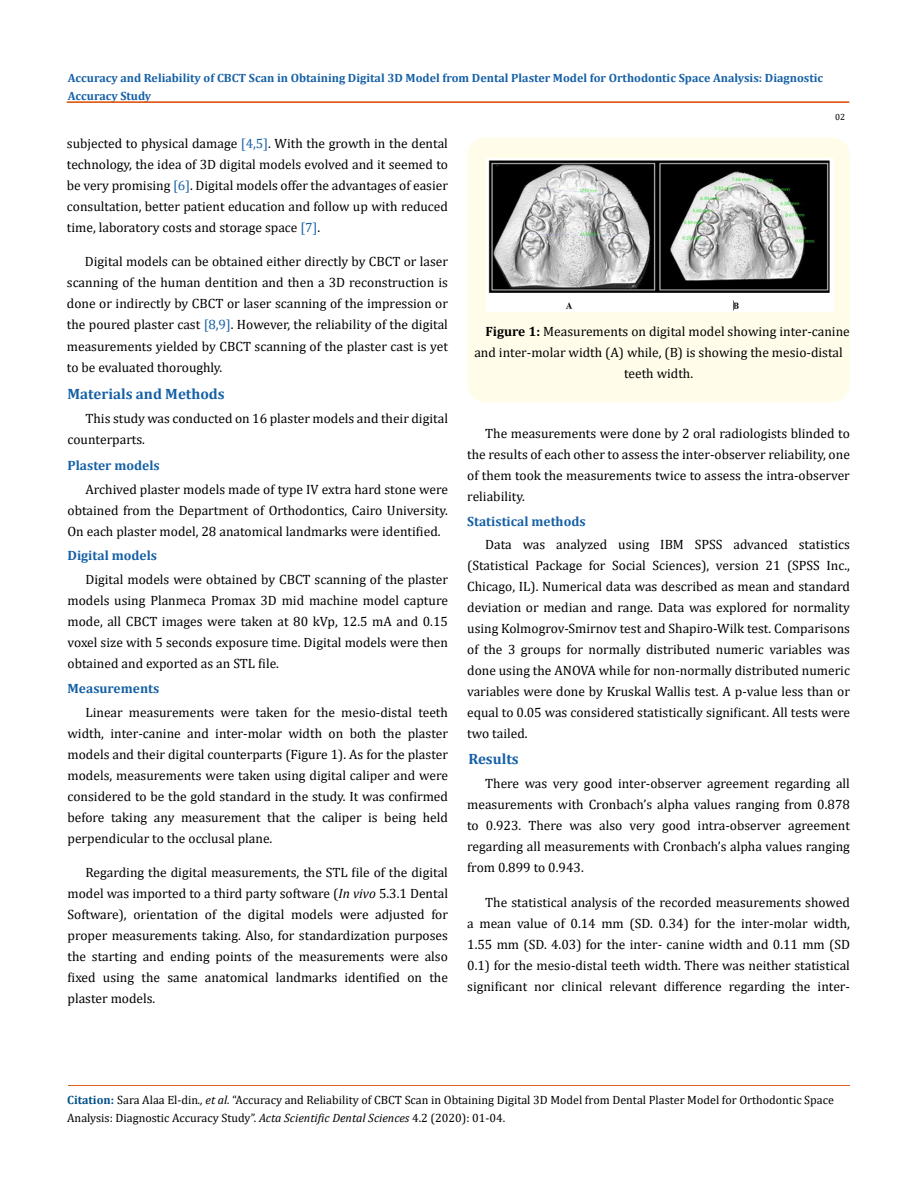
<style>
.page{position:relative;width:917px;height:1188px;background:#fff}
.page>*{position:absolute;margin:0;border:0;box-sizing:border-box;transform-origin:0 0}
.t1{font:700 15px "Cambria";color:#1560a6}
.t2{font:13.5px/21px "Cambria";color:#000;text-align:justify}
.t3{font:700 13.5px "Cambria";color:#1560a6}
.t4{font:12px/18px "Cambria";color:#000}
.t5{font:700 12px/18px "Cambria";color:#1560a6}
.t6{font:9px "Cambria";color:#000}
.s1{color:#1560a6}
.s2{font-weight:700}
.s3{font-style:italic}
.s4{font-weight:700;color:#035089}
</style>
<div class="page">
<div style="left:467px;top:137px;width:382px;height:265px;background:#fffde9;border-radius:18px"></div>
<img style="left:486px;top:159px;width:347px;height:153px">
<div style="left:67px;top:102px;width:782px;height:1px;border:1px solid #e05d1a"></div>
<hr style="left:68px;top:1086px;width:781px;height:1px;background:#e05d1a">
<p class="t5" style="left:68px;top:69px;width:756px">Accuracy and Reliability of CBCT Scan in Obtaining Digital 3D Model from Dental Plaster Model for Orthodontic Space Analysis: Diagnostic<br>Accuracy Study</p>
<p class="t2" style="left:67px;top:133px;width:382px">subjected to physical damage <span class="s1">[4,5]</span>. With the growth in the dental technology, the idea of 3D digital models evolved and it seemed to be very promising <span class="s1">[6]</span>. Digital models offer the advantages of easier consultation, better patient education and follow up with reduced time, laboratory costs and storage space <span class="s1">[7]</span>.</p>
<p class="t2" style="left:67px;top:251px;width:382px;text-indent:18px">Digital models can be obtained either directly by CBCT or laser scanning of the human dentition and then a 3D reconstruction is done or indirectly by CBCT or laser scanning of the impression or the poured plaster cast <span class="s1">[8,9]</span>. However, the reliability of the digital measurements yielded by CBCT scanning of the plaster cast is yet to be evaluated thoroughly.</p>
<p class="t2" style="left:67px;top:408px;width:382px;text-indent:18px">This study was conducted on 16 plaster models and their digital counterparts.</p>
<p class="t6" style="left:835px;top:112px;width:11px">02</p>
<p class="t2" style="left:485px;top:321px;width:366px"><span class="s2">Figure 1:</span> Measurements on digital model showing inter-canine</p>
<p class="t2" style="left:474px;top:342px;width:370px">and inter-molar width (A) while, (B) is showing the mesio-distal</p>
<p class="t2" style="left:624px;top:363px;width:71px">teeth width.</p>
<p class="t1" style="left:67px;top:383px;width:159px">Materials and Methods</p>
<p class="t2" style="left:467px;top:423px;width:384px;text-indent:18px">The measurements were done by 2 oral radiologists blinded to the results of each other to assess the inter-observer reliability, one of them took the measurements twice to assess the intra-observer reliability.</p>
<p class="t2" style="left:467px;top:534px;width:384px;text-indent:18px">Data was analyzed using IBM SPSS advanced statistics (Statistical Package for Social Sciences), version 21 (SPSS Inc., Chicago, IL). Numerical data was described as mean and standard deviation or median and range. Data was explored for normality using Kolmogrov-Smirnov test and Shapiro-Wilk test. Comparisons of the 3 groups for normally distributed numeric variables was done using the ANOVA while for non-normally distributed numeric variables were done by Kruskal Wallis test. A p-value less than or equal to 0.05 was considered statistically significant. All tests were two tailed.</p>
<p class="t3" style="left:67px;top:456px;width:94px">Plaster models</p>
<p class="t2" style="left:67px;top:479px;width:382px;text-indent:18px">Archived plaster models made of type IV extra hard stone were obtained from the Department of Orthodontics, Cairo University.<br>On each plaster model, 28 anatomical landmarks were identified.</p>
<p class="t3" style="left:467px;top:512px;width:120px">Statistical methods</p>
<p class="t3" style="left:67px;top:546px;width:91px">Digital models</p>
<p class="t2" style="left:67px;top:569px;width:382px;text-indent:18px">Digital models were obtained by CBCT scanning of the plaster models using Planmeca Promax 3D mid machine model capture mode, all CBCT images were taken at 80 kVp, 12.5 mA and 0.15 voxel size with 5 seconds exposure time. Digital models were then obtained and exported as an STL file.</p>
<p class="t3" style="left:67px;top:679px;width:93px">Measurements</p>
<p class="t2" style="left:67px;top:702px;width:382px;text-indent:18px">Linear measurements were taken for the mesio-distal teeth width, inter-canine and inter-molar width on both the plaster models and their digital counterparts (Figure 1). As for the plaster models, measurements were taken using digital caliper and were considered to be the gold standard in the study. It was confirmed before taking any measurement that the caliper is being held perpendicular to the occlusal plane.</p>
<p class="t2" style="left:67px;top:862px;width:382px;text-indent:18px">Regarding the digital measurements, the STL file of the digital model was imported to a third party software (<span class="s3">In vivo</span> 5.3.1 Dental Software), orientation of the digital models were adjusted for proper measurements taking. Also, for standardization purposes the starting and ending points of the measurements were also fixed using the same anatomical landmarks identified on the plaster models.</p>
<p class="t1" style="left:468px;top:749px;width:52px">Results</p>
<p class="t2" style="left:467px;top:773px;width:384px;text-indent:18px">There was very good inter-observer agreement regarding all measurements with Cronbach’s alpha values ranging from 0.878 to 0.923. There was also very good intra-observer agreement regarding all measurements with Cronbach’s alpha values ranging from 0.899 to 0.943.</p>
<p class="t2" style="left:467px;top:892px;width:384px;text-indent:18px">The statistical analysis of the recorded measurements showed a mean value of 0.14 mm (SD. 0.34) for the inter-molar width, 1.55 mm (SD. 4.03) for the inter- canine width and 0.11 mm (SD 0.1) for the mesio-distal teeth width. There was neither statistical significant nor clinical relevant difference regarding the inter-</p>
<p class="t4" style="left:67px;top:1091px;width:768px"><span class="s4">Citation:</span> Sara Alaa El-din<span class="s3">., et al.</span> “Accuracy and Reliability of CBCT Scan in Obtaining Digital 3D Model from Dental Plaster Model for Orthodontic Space<br>Analysis: Diagnostic Accuracy Study”. <span class="s3">Acta Scientific Dental Sciences</span> 4.2 (2020): 01-04.</p>
</div>
